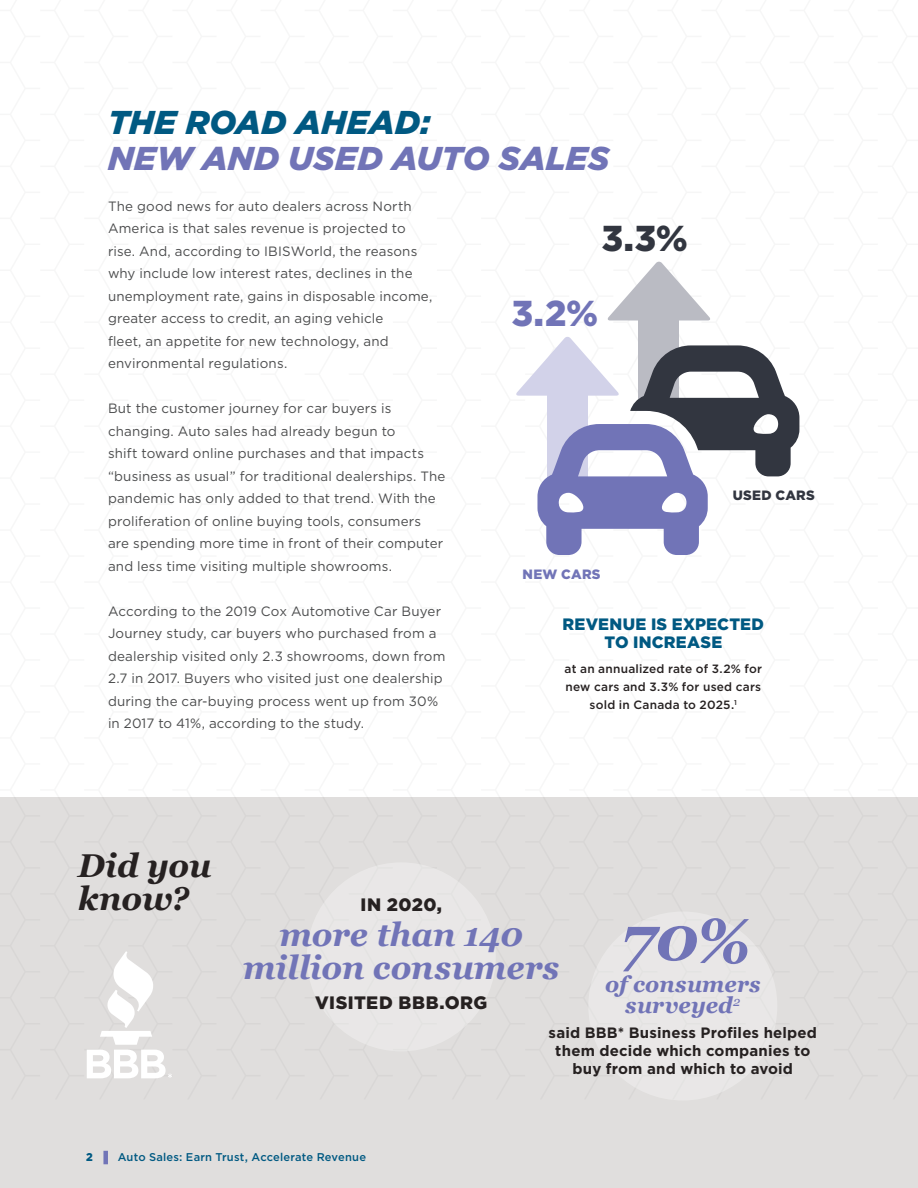
<style>
.page{position:relative;width:918px;height:1188px;background:#fff}
.page>*{position:absolute;margin:0;border:0;box-sizing:border-box;transform-origin:0 0}
.Body{font:italic 700 63px "Georgia";color:#7174b7}
.Body-2{font:900 36px "Gotham";color:#7174b7}
.Body-3{font:900 36px "Gotham";color:#323640}
.SubHdrs{font:italic 900 33px/36px "Gotham";letter-spacing:.005em;color:#7174b7}
.Body-4{font:italic 700 33px/33px "Georgia";letter-spacing:-.005em;color:#7174b7;text-align:center}
.Body-5{font:italic 700 33px/33px "Georgia";letter-spacing:-.005em;color:#262121}
.Body-6{font:italic 700 22.5px/21px "Georgia";color:#7174b7;text-align:center}
.Body-7{font:900 18px "Gotham";letter-spacing:.03em;color:#262121}
.Body-8{font:900 16.5px/18px "Gotham";letter-spacing:.015em;color:#005982;text-align:center}
.Body-9{font:700 15px/18px "Gotham";letter-spacing:.01em;color:#262121;text-align:center}
.Body-10{font:13.5px/22.5px "Gotham";letter-spacing:.01em;color:#4b4c4d}
.Body-11{font:900 13.5px "Gotham";letter-spacing:.02em;color:#323640}
.Body-12{font:900 13.5px "Gotham";letter-spacing:.02em;color:#7174b7}
.Body-13{font:500 12px/18px "Gotham";letter-spacing:.02em;color:#262121;text-align:center}
.t1{font:500 11.25px "Gotham";letter-spacing:.02em;color:#005982}
.t2{font:900 11.25px "Gotham";color:#005982}
.s1{color:#005982}
</style>
<div class="page">
<div style="left:0;top:797px;width:918px;height:391px;background:#e0dedd"></div>
<div style="left:307px;top:862px;width:189px;height:189px;background:#e5e6e6;border-radius:50%"></div>
<div style="left:639px;top:309px;width:40px;height:98px;background:#babbc3"></div>
<svg style="left:607px;top:261px;width:103px;height:59px"></svg>
<svg style="left:516px;top:336px;width:283px;height:219px"></svg>
<div style="left:588px;top:912px;width:189px;height:189px;background:#e5e6e6;border-radius:50%"></div>
<svg style="left:87px;top:951px;width:85px;height:127px"></svg>
<div style="left:103px;top:1151px;width:5px;height:13px;background:#7174b7"></div>
<p class="SubHdrs" style="left:108px;top:104px;width:503px"><span class="s1">THE ROAD AHEAD:<br></span>NEW AND USED AUTO SALES</p>
<p class="Body-10" style="left:108px;top:194px;width:326px">The good news for auto dealers across North America is that sales revenue is projected to rise. And, according to IBISWorld, the reasons why include low interest rates, declines in the unemployment rate, gains in disposable income, greater access to credit, an aging vehicle<br>fleet, an appetite for new technology, and environmental regulations.</p>
<p class="Body-10" style="left:108px;top:397px;width:339px">But the customer journey for car buyers is changing. Auto sales had already begun to<br>shift toward online purchases and that impacts “business as usual” for traditional dealerships. The pandemic has only added to that trend. With the proliferation of online buying tools, consumers are spending more time in front of their computer and less time visiting multiple showrooms.</p>
<p class="Body-10" style="left:108px;top:599px;width:339px">According to the 2019 Cox Automotive Car Buyer Journey study, car buyers who purchased from a dealership visited only 2.3 showrooms, down from 2.7 in 2017. Buyers who visited just one dealership during the car-buying process went up from 30% in 2017 to 41%, according to the study.</p>
<p class="Body-5" style="left:78px;top:847px;width:135px">Did you know?</p>
<p class="Body-7" style="left:361px;top:892px;width:83px">IN 2020,</p>
<p class="Body-3" style="left:602px;top:214px;width:88px">3.3%</p>
<p class="Body-2" style="left:512px;top:288px;width:88px">3.2%</p>
<p class="Body-12" style="left:523px;top:564px;width:80px">NEW CARS</p>
<p class="Body-11" style="left:733px;top:486px;width:84px">USED CARS</p>
<p class="Body-8" style="left:563px;top:615px;width:203px">REVENUE IS EXPECTED<br>TO INCREASE</p>
<p class="Body-13" style="left:565px;top:660px;width:199px">at an annualized rate of 3.2% for new cars and 3.3% for used cars sold in Canada to 2025.<sup>1</sup></p>
<p class="Body" style="left:621px;top:891px;width:131px">70%</p>
<p class="Body-4" style="left:243px;top:917px;width:318px">more than 140 million consumers</p>
<p class="Body-7" style="left:315px;top:990px;width:174px">VISITED BBB.ORG</p>
<p class="Body-6" style="left:605px;top:973px;width:157px">of consumers surveyed<sup>2</sup></p>
<p class="Body-9" style="left:549px;top:1024px;width:270px">said BBB* Business Profiles helped them decide which companies to buy from and which to avoid</p>
<p class="t2" style="left:86px;top:1150px;width:8px">2</p>
<p class="t1" style="left:118px;top:1150px;width:250px">Auto Sales: Earn Trust, Accelerate Revenue</p>
</div>
